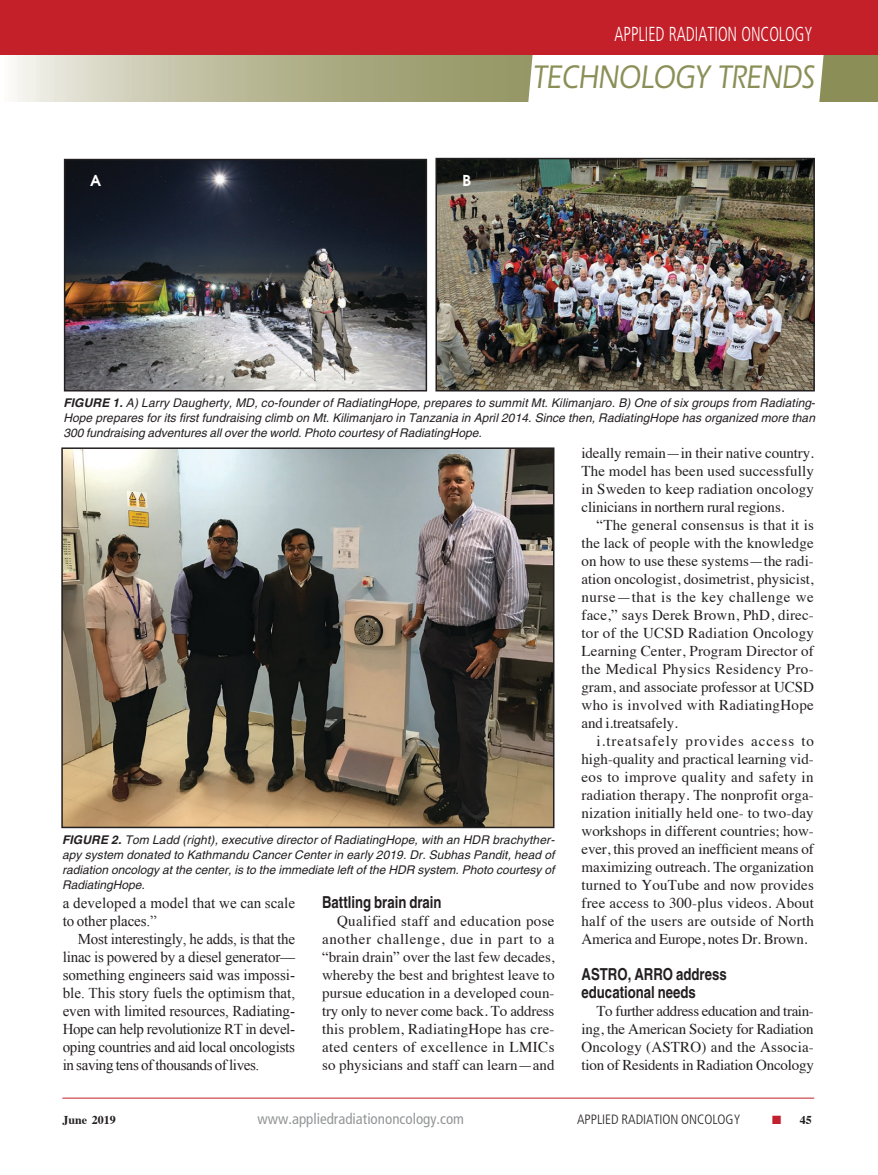
<style>
.page{position:relative;width:878px;height:1175px;background:#fff}
.page>*{position:absolute;margin:0;border:0;box-sizing:border-box;transform-origin:0 0}
.t1{font:500 33.75px "Itc Eras";color:#8b8f57;scale:.8 1}
.t2{font:300 condensed 20.25px "Frutiger";color:#fff;scale:.8 1}
.Article_subhead{font:700 16.5px/18px "Helvetica";color:#231f20;scale:.8 1}
.Article_body_copy{font:15px/18px "Times";letter-spacing:.005em;color:#231f20;text-align:justify}
.Article_body_copy-2{font:15px/18px "Times New Roman";letter-spacing:-.02em;color:#231f20;text-align:justify}
.Article_body_copy-3{font:15px/18px "Times New Roman";letter-spacing:.005em;color:#231f20}
.t3{font:condensed 15px "Frutiger";color:#949698}
.figure_labels{font:600 15px "Avant Garde";color:#fff}
.t4{font:300 condensed 13.5px "Frutiger";color:#231f20}
.Article_fig_caption{font:italic 12px/15px "Helvetica";color:#231f20;text-align:justify}
.t5{font:700 12px "Times";color:#231f20}
.s1{font-weight:700}
.s2{color:#c2202f}
</style>
<div class="page">
<svg style="left:15px;top:55px;width:863px;height:46px;background:#b5b593"></svg>
<svg style="left:526px;top:55px;width:298px;height:47px"></svg>
<div style="left:0;top:0;width:878px;height:55px;background:#c4202a"></div>
<hr style="left:62px;top:1097px;width:752px;height:1px;background:#c4202a">
<img style="left:67px;top:162px;width:357px;height:226px">
<div style="left:64px;top:159px;width:363px;height:232px;border:2px solid #231f20"></div>
<img style="left:438px;top:161px;width:373px;height:227px">
<div style="left:435px;top:158px;width:379px;height:233px;border:2px solid #231f20"></div>
<img style="left:64px;top:450px;width:487px;height:375px">
<div style="left:61px;top:447px;width:493px;height:381px;border:2px solid #231f20"></div>
<h2 class="t2" style="left:614px;top:22px;width:249px">APPLIED RADIATION ONCOLOGY</h2>
<p class="figure_labels" style="left:90px;top:171px;width:13px">A</p>
<p class="figure_labels" style="left:462px;top:171px;width:10px">B</p>
<h1 class="t1" style="left:532px;top:58px;width:357px">TECHNOLOGY TRENDS</h1>
<p class="Article_fig_caption" style="left:63px;top:395px;width:753px"><span class="s1">FIGURE 1.</span> A) Larry Daugherty, MD, co-founder of RadiatingHope, prepares to summit Mt. Kilimanjaro. B) One of six groups from Radiating-Hope prepares for its first fundraising climb on Mt. Kilimanjaro in Tanzania in April 2014. Since then, RadiatingHope has organized more than 300 fundraising adventures all over the world. Photo courtesy of RadiatingHope.</p>
<p class="Article_fig_caption" style="left:62px;top:831px;width:494px"><span class="s1">FIGURE 2.</span> Tom Ladd (right), executive director of RadiatingHope, with an HDR brachyther&shy;apy system donated to Kathmandu Cancer Center in early 2019. Dr. Subhas Pandit, head of radiation oncology at the center, is to the immediate left of the HDR system. Photo courtesy of RadiatingHope.</p>
<p class="Article_body_copy-3" style="left:63px;top:893px;width:234px">a developed a model that we can scale to other places.”</p>
<p class="Article_body_copy-2" style="left:63px;top:929px;width:234px;text-indent:15px">Most interestingly, he adds, is that the linac is powered by a diesel generator— something engineers said was impossi&shy;ble. This story fuels the optimism that, even with limited resources, Radiating-Hope can help revolutionize RT in devel&shy;oping countries and aid local oncologists in saving tens of thousands of lives.</p>
<p class="Article_subhead" style="left:322px;top:892px;width:151px">Battling brain drain</p>
<p class="Article_body_copy" style="left:322px;top:910px;width:234px;text-indent:15px">Qualified staff and education pose another challenge, due in part to a “brain drain” over the last few decades, whereby the best and brightest leave to pursue education in a developed coun&shy;try only to never come back. To address this problem, RadiatingHope has cre&shy;ated centers of excellence in LMICs so physicians and staff can learn—and</p>
<p class="Article_body_copy" style="left:581px;top:442px;width:234px">ideally remain—in their native country.<br>The model has been used successfully in Sweden to keep radiation oncology clinicians in northern rural regions.</p>
<p class="Article_body_copy" style="left:581px;top:514px;width:234px;text-indent:15px">“The general consensus is that it is the lack of people with the knowledge on how to use these systems—the radi&shy;ation oncologist, dosimetrist, physicist, nurse—that is the key challenge we face,” says Derek Brown, PhD, direc&shy;tor of the UCSD Radiation Oncology Learning Center, Program Director of the Medical Physics Residency Pro&shy;gram, and associate professor at UCSD who is involved with RadiatingHope and i.treatsafely.</p>
<p class="Article_body_copy" style="left:581px;top:730px;width:234px;text-indent:15px">i.treatsafely provides access to high-quality and practical learning vid&shy;eos to improve quality and safety in radiation therapy. The nonprofit orga&shy;nization initially held one- to two-day workshops in different countries; how&shy;ever, this proved an inefficient means of maximizing outreach. The organization turned to YouTube and now provides free access to 300-plus videos. About half of the users are outside of North America and Europe, notes Dr. Brown.</p>
<p class="Article_subhead" style="left:581px;top:964px;width:183px">ASTRO, ARRO address educational needs</p>
<p class="Article_body_copy" style="left:581px;top:1000px;width:234px;text-indent:15px">To further address education and train&shy;ing, the American Society for Radiation Oncology (ASTRO) and the Associa&shy;tion of Residents in Radiation Oncology</p>
<p class="t5" style="left:62px;top:1108px;width:55px">June 2019</p>
<p class="t3" style="left:257px;top:1110px;width:208px">www.appliedradiationoncology.com</p>
<p class="t4" style="left:577px;top:1112px;width:165px">APPLIED RADIATION ONCOLOGY</p>
<p class="t5" style="left:772px;top:1108px;width:41px"><span class="s2">■</span> 45</p>
</div>
